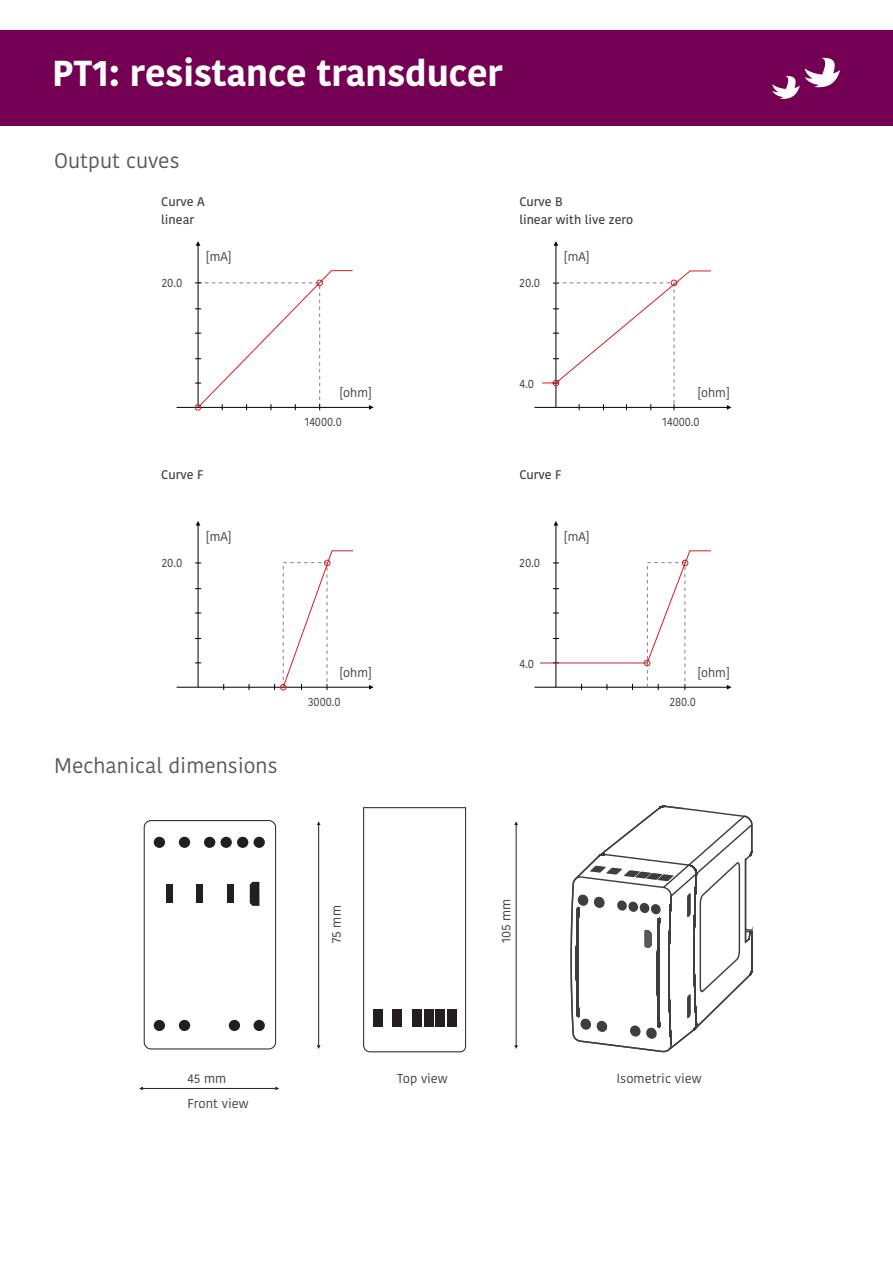
<style>
.page{position:relative;width:893px;height:1263px;background:#fff}
.page>*{position:absolute;margin:0;border:0;box-sizing:border-box;transform-origin:0 0}
.t1{font:700 36px "Kohinoor Devanagari";color:#fff}
.t2{font:21px "Kohinoor Devanagari";color:#57585a}
.t3{font:12.9px "Kohinoor Devanagari";color:#3e3e3f}
.t4{font:500 12.45px/18.8px "Kohinoor Devanagari";color:#3e3e3f}
.t5{font:12.45px "Kohinoor Devanagari";color:#3e3e3f}
.t6{font:12.45px "Kohinoor Devanagari";color:#3e3e3f;scale:.9 1}
.t7{font:12.45px "Kohinoor Devanagari";color:#3e3e3f;scale:.93 1}
</style>
<div class="page">
<div style="left:0;top:31px;width:893px;height:95px;background:#740053"></div>
<svg style="left:772px;top:58px;width:68px;height:41px"></svg>
<hr style="left:177px;top:407px;width:193px;height:1px;background:#000">
<svg style="left:369px;top:405px;width:5px;height:5px"></svg>
<hr style="left:198px;top:245px;width:1px;height:162px;background:#000">
<svg style="left:196px;top:241px;width:4px;height:5px"></svg>
<svg style="left:195px;top:270px;width:158px;height:141px"></svg>
<hr style="left:534px;top:407px;width:194px;height:1px;background:#000">
<svg style="left:727px;top:405px;width:4px;height:5px"></svg>
<hr style="left:556px;top:245px;width:1px;height:162px;background:#000">
<svg style="left:554px;top:241px;width:4px;height:5px"></svg>
<svg style="left:541px;top:270px;width:171px;height:140px"></svg>
<hr style="left:177px;top:687px;width:193px;height:1px;background:#000">
<svg style="left:369px;top:685px;width:5px;height:4px"></svg>
<hr style="left:198px;top:524px;width:1px;height:163px;background:#000">
<svg style="left:196px;top:521px;width:4px;height:5px"></svg>
<svg style="left:274px;top:550px;width:80px;height:141px"></svg>
<hr style="left:534px;top:687px;width:194px;height:1px;background:#000">
<svg style="left:727px;top:685px;width:4px;height:4px"></svg>
<hr style="left:556px;top:524px;width:1px;height:163px;background:#000">
<svg style="left:554px;top:521px;width:4px;height:5px"></svg>
<div style="left:647px;top:562px;width:38px;height:125px;border:1px dashed #808285"></div>
<svg style="left:540px;top:550px;width:171px;height:116px"></svg>
<div style="left:144px;top:820px;width:132px;height:229px;border:1px solid #231f20;border-radius:7px"></div>
<div style="left:154px;top:837px;width:11px;height:11px;background:#231f20;border-radius:50%"></div>
<div style="left:179px;top:837px;width:11px;height:11px;background:#231f20;border-radius:50%"></div>
<div style="left:204px;top:837px;width:11px;height:11px;background:#231f20;border-radius:50%"></div>
<div style="left:220px;top:837px;width:12px;height:11px;background:#231f20;border-radius:50%"></div>
<div style="left:237px;top:837px;width:11px;height:11px;background:#231f20;border-radius:50%"></div>
<div style="left:254px;top:837px;width:11px;height:11px;background:#231f20;border-radius:50%"></div>
<svg style="left:250px;top:882px;width:9px;height:24px"></svg>
<div style="left:154px;top:1020px;width:11px;height:11px;background:#231f20;border-radius:50%"></div>
<div style="left:179px;top:1020px;width:11px;height:11px;background:#231f20;border-radius:50%"></div>
<div style="left:229px;top:1020px;width:11px;height:11px;background:#231f20;border-radius:50%"></div>
<div style="left:254px;top:1020px;width:11px;height:11px;background:#231f20;border-radius:50%"></div>
<svg style="left:363px;top:807px;width:103px;height:246px"></svg>
<div style="left:166px;top:884px;width:7px;height:18px;background:#231f20"></div>
<div style="left:197px;top:884px;width:6px;height:18px;background:#231f20"></div>
<div style="left:227px;top:884px;width:7px;height:18px;background:#231f20"></div>
<div style="left:374px;top:1009px;width:9px;height:18px;background:#231f20"></div>
<div style="left:393px;top:1009px;width:9px;height:18px;background:#231f20"></div>
<div style="left:412px;top:1009px;width:9px;height:18px;background:#231f20"></div>
<div style="left:424px;top:1009px;width:9px;height:18px;background:#231f20"></div>
<div style="left:436px;top:1009px;width:9px;height:18px;background:#231f20"></div>
<div style="left:448px;top:1009px;width:9px;height:18px;background:#231f20"></div>
<hr style="left:318px;top:825px;width:1px;height:220px;background:#231f20">
<hr style="left:516px;top:825px;width:1px;height:220px;background:#231f20">
<svg style="left:514px;top:1045px;width:4px;height:4px"></svg>
<hr style="left:143px;top:1088px;width:132px;height:1px;background:#231f20">
<svg style="left:570px;top:805px;width:183px;height:248px"></svg>
<p class="t1" style="left:52px;top:41px;width:452px">PT1: resistance transducer</p>
<p class="t2" style="left:54px;top:149px;width:127px">Output cuves</p>
<p class="t4" style="left:161px;top:192px;width:45px">Curve A linear</p>
<p class="t4" style="left:519px;top:192px;width:115px">Curve B<br>linear with live zero</p>
<p class="t5" style="left:206px;top:251px;width:27px">[mA]</p>
<p class="t5" style="left:564px;top:251px;width:27px">[mA]</p>
<p class="t7" style="left:162px;top:278px;width:24px">20.0</p>
<p class="t7" style="left:520px;top:278px;width:24px">20.0</p>
<p class="t5" style="left:339px;top:387px;width:34px">[ohm]</p>
<p class="t7" style="left:520px;top:379px;width:17px">4.0</p>
<p class="t5" style="left:697px;top:387px;width:34px">[ohm]</p>
<p class="t6" style="left:305px;top:417px;width:43px">14000.0</p>
<p class="t6" style="left:663px;top:417px;width:43px">14000.0</p>
<p class="t4" style="left:161px;top:465px;width:44px">Curve F</p>
<p class="t4" style="left:519px;top:465px;width:44px">Curve F</p>
<p class="t5" style="left:206px;top:531px;width:27px">[mA]</p>
<p class="t5" style="left:564px;top:531px;width:27px">[mA]</p>
<p class="t7" style="left:162px;top:558px;width:24px">20.0</p>
<p class="t7" style="left:520px;top:558px;width:24px">20.0</p>
<p class="t2" style="left:54px;top:754px;width:225px">Mechanical dimensions</p>
<p class="t5" style="left:339px;top:667px;width:34px">[ohm]</p>
<p class="t6" style="left:308px;top:696px;width:37px">3000.0</p>
<p class="t7" style="left:520px;top:659px;width:17px">4.0</p>
<p class="t5" style="left:697px;top:667px;width:34px">[ohm]</p>
<p class="t6" style="left:670px;top:696px;width:30px">280.0</p>
<p class="t3" style="left:331px;top:943px;width:39px;rotate:-90deg">75 mm</p>
<p class="t3" style="left:501px;top:943px;width:46px;rotate:-90deg">105 mm</p>
<p class="t3" style="left:187px;top:1073px;width:40px">45 mm</p>
<p class="t3" style="left:397px;top:1073px;width:52px">Top view</p>
<p class="t3" style="left:187px;top:1098px;width:63px">Front view</p>
<p class="t3" style="left:616px;top:1073px;width:87px">Isometric view</p>
</div>
